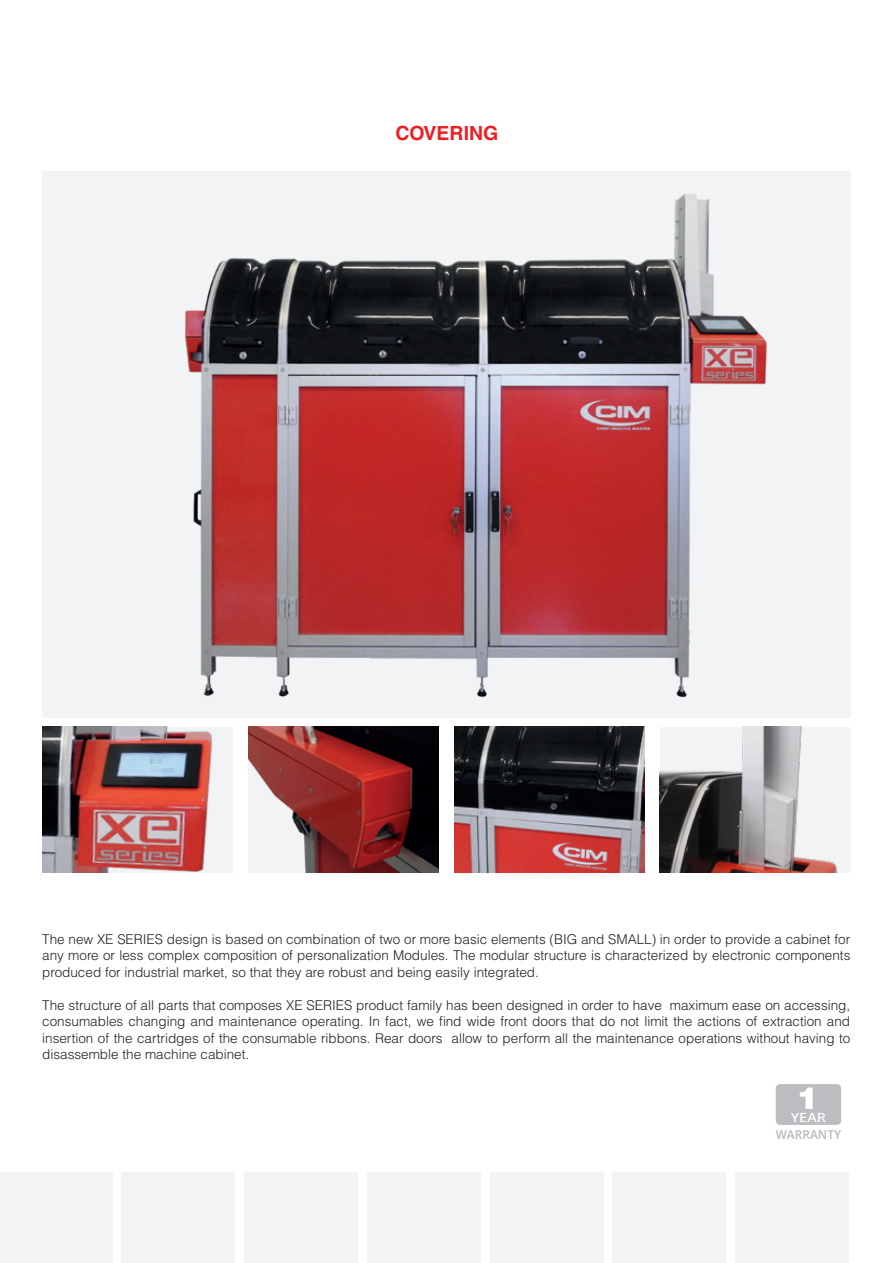
<style>
.page{position:relative;width:893px;height:1263px;background:#fff}
.page>*{position:absolute;margin:0;border:0;box-sizing:border-box;transform-origin:0 0}
.t1{font:900 30.45px "Helvetica";color:#fff;scale:1.15 1}
.t2{font:700 19.5px "Helvetica LT Std";color:#ee1d23}
.t3{font:300 13.5px/16.5px "Helvetica LT Std";color:#231f20;text-align:justify}
.t4{font:600 12.6px "Noto Sans";color:#bcbdc0;scale:.93 1}
.t5{font:500 12.6px "Noto Sans";color:#fff;scale:1.15 1}
</style>
<div class="page">
<div style="left:0;top:1173px;width:112px;height:90px;background:#f2f3f4"></div>
<div style="left:122px;top:1173px;width:113px;height:90px;background:#f2f3f4"></div>
<div style="left:244px;top:1173px;width:114px;height:90px;background:#f2f3f4"></div>
<div style="left:367px;top:1173px;width:113px;height:90px;background:#f2f3f4"></div>
<div style="left:490px;top:1173px;width:113px;height:90px;background:#f2f3f4"></div>
<div style="left:612px;top:1173px;width:114px;height:90px;background:#f2f3f4"></div>
<div style="left:735px;top:1173px;width:113px;height:90px;background:#f2f3f4"></div>
<div style="left:42px;top:171px;width:809px;height:546px;background:#f2f3f4"></div>
<img style="left:185px;top:194px;width:582px;height:504px">
<img style="left:660px;top:727px;width:190px;height:146px">
<img style="left:454px;top:727px;width:191px;height:146px">
<img style="left:248px;top:727px;width:191px;height:146px">
<img style="left:43px;top:727px;width:190px;height:146px">
<div style="left:776px;top:1084px;width:65px;height:41px;background:#bcbdc0;border-radius:4px"></div>
<h2 class="t2" style="left:395px;top:122px;width:105px">COVERING</h2>
<p class="t3" style="left:42px;top:930px;width:810px">The new XE SERIES design is based on combination of two or more basic elements (BIG and SMALL) in order to provide a cabinet for any more or less complex composition of personalization Modules. The modular structure is characterized by electronic components produced for industrial market, so that they are robust and being easily integrated.</p>
<p class="t3" style="left:42px;top:996px;width:810px">The structure of all parts that composes XE SERIES product family has been designed in order to have maximum ease on accessing, consumables changing and maintenance operating. In fact, we find wide front doors that do not limit the actions of extraction and insertion of the cartridges of the consumable ribbons. Rear doors allow to perform all the maintenance operations without having to disassemble the machine cabinet.</p>
<h1 class="t1" style="left:797px;top:1080px;width:22px">1</h1>
<p class="t5" style="left:791px;top:1109px;width:32px">YEAR</p>
<p class="t4" style="left:776px;top:1125px;width:72px">WARRANTY</p>
</div>
